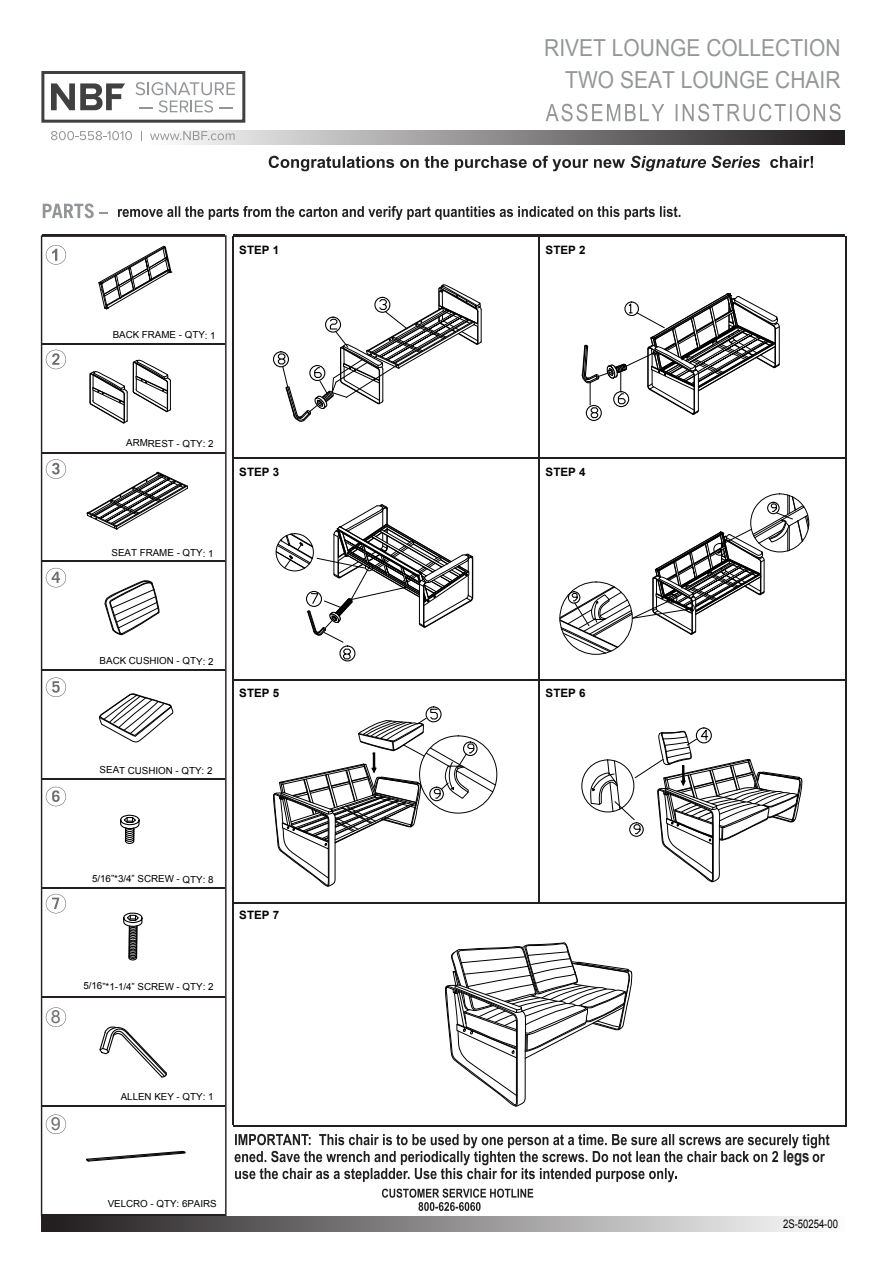
<style>
.page{position:relative;width:893px;height:1263px;background:#fff}
.page>*{position:absolute;margin:0;border:0;box-sizing:border-box;transform-origin:0 0}
.t1{font:23.4px/31.5px "Arial";color:#949698;text-align:right;scale:.9 1}
.t2{font:18px "Arial";color:#6d6e71}
.t3{font:700 16.65px "Arial";color:#231f20;scale:.8 1}
.t4{font:11.85px "Arial";color:#000;scale:.8 1}
.t5{font:700 11.55px "Arial";color:#000}
.t6{font:9.75px "Arial";letter-spacing:-.01em;color:#000}
</style>
<div class="page">
<div style="left:273px;top:351px;width:16px;height:16px;border:1px solid #000;border-radius:50%"></div>
<svg style="left:277px;top:284px;width:205px;height:138px"></svg>
<div style="left:339px;top:645px;width:16px;height:16px;border:1px solid #000;border-radius:50%"></div>
<svg style="left:275px;top:504px;width:198px;height:156px"></svg>
<svg style="left:445px;top:942px;width:187px;height:165px"></svg>
<svg style="left:590px;top:727px;width:212px;height:156px"></svg>
<svg style="left:559px;top:495px;width:250px;height:159px"></svg>
<div style="left:585px;top:405px;width:17px;height:16px;border:1px solid #000;border-radius:50%"></div>
<svg style="left:581px;top:293px;width:199px;height:126px"></svg>
<div style="left:624px;top:301px;width:15px;height:15px;border:1px solid #000;border-radius:50%"></div>
<div style="left:425px;top:706px;width:16px;height:16px;border:1px solid #000;border-radius:50%"></div>
<svg style="left:273px;top:708px;width:223px;height:179px"></svg>
<svg style="left:545px;top:104px;width:295px;height:17px"></svg>
<svg style="left:41px;top:235px;width:185px;height:981px"></svg>
<svg style="left:46px;top:350px;width:20px;height:19px"></svg>
<svg style="left:46px;top:459px;width:20px;height:20px"></svg>
<svg style="left:46px;top:568px;width:20px;height:19px"></svg>
<svg style="left:46px;top:678px;width:20px;height:19px"></svg>
<svg style="left:46px;top:787px;width:20px;height:19px"></svg>
<svg style="left:46px;top:894px;width:20px;height:19px"></svg>
<svg style="left:46px;top:1007px;width:20px;height:20px"></svg>
<hr style="left:42px;top:343px;width:183px;height:1px;background:#231f20">
<hr style="left:42px;top:452px;width:183px;height:1px;background:#231f20">
<hr style="left:42px;top:561px;width:183px;height:1px;background:#231f20">
<hr style="left:42px;top:670px;width:183px;height:1px;background:#231f20">
<hr style="left:42px;top:779px;width:183px;height:1px;background:#231f20">
<hr style="left:42px;top:888px;width:183px;height:1px;background:#231f20">
<hr style="left:42px;top:996px;width:183px;height:2px;background:#231f20">
<hr style="left:42px;top:1105px;width:183px;height:2px;background:#231f20">
<hr style="left:42px;top:1214px;width:183px;height:2px;background:#231f20">
<hr style="left:42px;top:234px;width:183px;height:1px;background:#231f20">
<div style="left:42px;top:1216px;width:803px;height:16px;background:linear-gradient(to right,#201c1d,#fdfdfd)"></div>
<hr style="left:233px;top:235px;width:612px;height:2px;background:#231f20">
<hr style="left:233px;top:1125px;width:612px;height:2px;background:#231f20">
<hr style="left:538px;top:235px;width:2px;height:669px;background:#231f20">
<hr style="left:845px;top:236px;width:1px;height:891px;background:#231f20">
<hr style="left:233px;top:236px;width:1px;height:888px;background:#231f20">
<hr style="left:233px;top:234px;width:612px;height:1px;background:#231f20">
<hr style="left:233px;top:457px;width:612px;height:1px;background:#231f20">
<hr style="left:233px;top:680px;width:612px;height:1px;background:#231f20">
<hr style="left:233px;top:902px;width:612px;height:2px;background:#231f20">
<svg style="left:46px;top:245px;width:20px;height:20px"></svg>
<svg style="left:152px;top:130px;width:692px;height:15px;background:#868485"></svg>
<svg style="left:43px;top:203px;width:51px;height:15px"></svg>
<svg style="left:269px;top:156px;width:491px;height:15px"></svg>
<svg style="left:770px;top:156px;width:43px;height:12px"></svg>
<svg style="left:118px;top:206px;width:562px;height:14px"></svg>
<svg style="left:382px;top:1189px;width:151px;height:22px"></svg>
<svg style="left:51px;top:131px;width:81px;height:9px"></svg>
<svg style="left:150px;top:131px;width:84px;height:9px"></svg>
<div style="left:41px;top:71px;width:204px;height:52px;border:3px solid #404041"></div>
<svg style="left:135px;top:82px;width:100px;height:31px"></svg>
<svg style="left:51px;top:83px;width:74px;height:27px"></svg>
<svg style="left:234px;top:1134px;width:595px;height:48px"></svg>
<svg style="left:46px;top:1115px;width:20px;height:19px"></svg>
<svg style="left:89px;top:359px;width:82px;height:65px"></svg>
<svg style="left:86px;top:1151px;width:102px;height:11px"></svg>
<h1 class="t1" style="left:544px;top:32px;width:331px">RIVET LOUNGE COLLECTION<br>TWO SEAT LOUNGE CHAIR</h1>
<p class="t5" style="left:239px;top:242px;width:41px">STEP 1</p>
<p class="t5" style="left:545px;top:242px;width:41px">STEP 2</p>
<p class="t6" style="left:113px;top:328px;width:105px">BACK FRAME - QTY: 1</p>
<p class="t6" style="left:126px;top:437px;width:89px">ARMREST - QTY: 2</p>
<p class="t5" style="left:239px;top:464px;width:41px">STEP 3</p>
<p class="t5" style="left:545px;top:464px;width:41px">STEP 4</p>
<p class="t6" style="left:112px;top:546px;width:103px">SEAT FRAME - QTY: 1</p>
<p class="t6" style="left:100px;top:654px;width:115px">BACK CUSHION - QTY: 2</p>
<p class="t5" style="left:239px;top:686px;width:41px">STEP 5</p>
<p class="t5" style="left:545px;top:686px;width:41px">STEP 6</p>
<p class="t6" style="left:100px;top:764px;width:114px">SEAT CUSHION - QTY: 2</p>
<p class="t6" style="left:92px;top:872px;width:123px">5/16”*3/4” SCREW - QTY: 8</p>
<h2 class="t2" style="left:51px;top:1005px;width:12px">8</h2>
<p class="t6" style="left:83px;top:980px;width:132px">5/16”*1-1/4” SCREW - QTY: 2</p>
<p class="t5" style="left:239px;top:907px;width:41px">STEP 7</p>
<h2 class="t2" style="left:51px;top:1112px;width:12px">9</h2>
<p class="t6" style="left:121px;top:1090px;width:94px">ALLEN KEY - QTY: 1</p>
<p class="t6" style="left:108px;top:1197px;width:111px">VELCRO - QTY: 6PAIRS</p>
<h3 class="t3" style="left:783px;top:1145px;width:35px">legs</h3>
<p class="t4" style="left:783px;top:1216px;width:70px">2S-50254-00</p>
</div>
